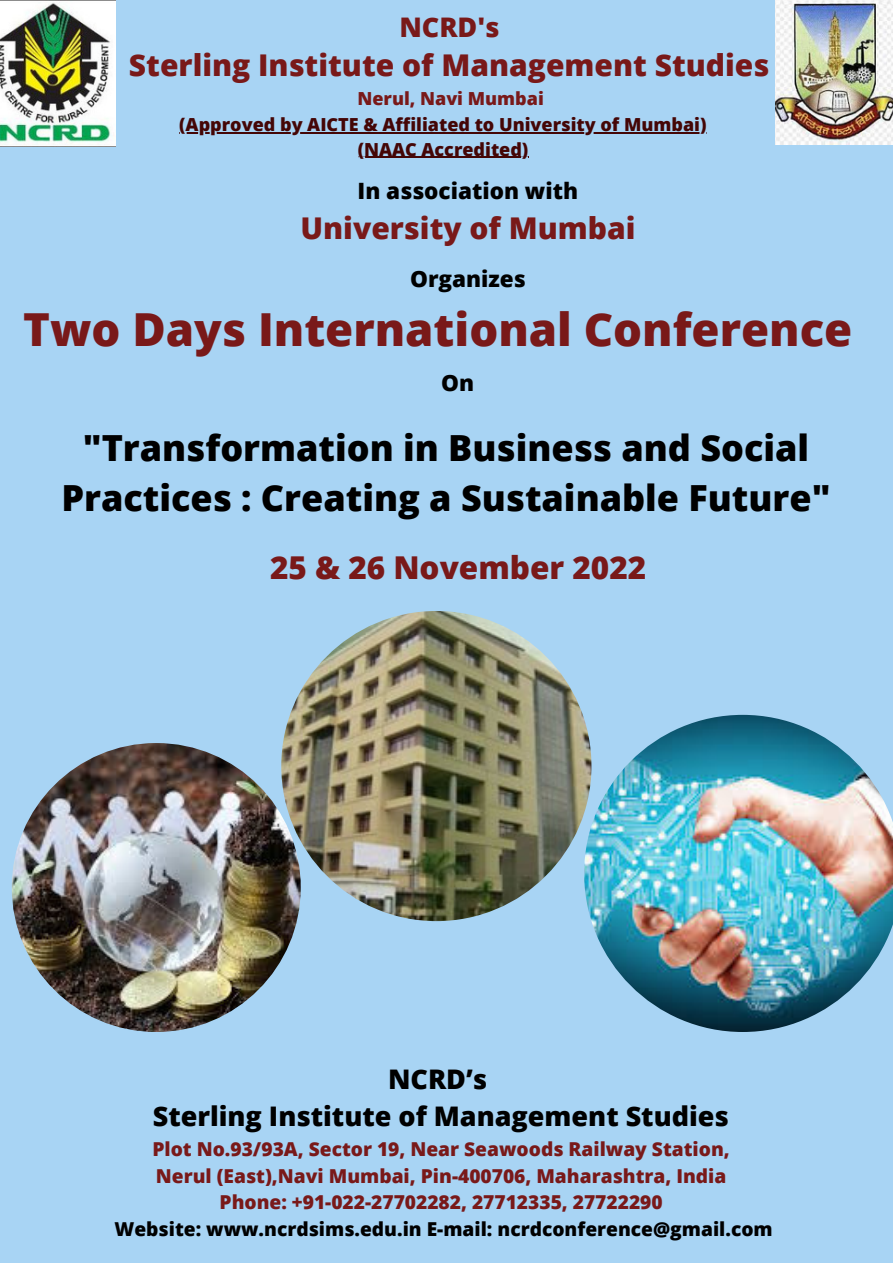
<style>
.page{position:relative;width:893px;height:1264px;background:#fff}
.page>*{position:absolute;margin:0;border:0;box-sizing:border-box;transform-origin:0 0}
.t1{font:800 45.45px "Open Sans";color:#791919}
.t2{font:800 36px/49.5px "Open Sans";color:#000;text-align:center}
.t3{font:800 31.5px "Open Sans";color:#791919}
.t4{font:800 30px "Open Sans";color:#791919}
.t5{font:800 27px/37.7px "Open Sans";color:#000;text-align:center}
.t6{font:800 27px "Open Sans";color:#791919}
.t7{font:800 22.5px "Open Sans";color:#000}
.t8{font:800 19.2px/26.8px "Open Sans";color:#791919;text-align:center}
.t9{font:800 19.2px "Open Sans";color:#000}
.t10{font:800 18px/24.8px "Open Sans";color:#440606;text-align:center}
.t11{font:800 18px "Open Sans";color:#791919}
</style>
<div class="page">
<div style="left:0;top:0;width:892px;height:1262px;background:#a8d4f4"></div>
<img style="left:0;top:1px;width:115px;height:146px">
<img style="left:775px;top:0;width:117px;height:144px">
<hr style="left:179px;top:132px;width:528px;height:1px;background:#440606">
<hr style="left:357px;top:157px;width:171px;height:1px;background:#440606">
<img style="left:12px;top:743px;width:289px;height:288px;border-radius:50%">
<img style="left:584px;top:715px;width:308px;height:316px">
<img style="left:281px;top:611px;width:310px;height:310px;border-radius:50%">
<h3 class="t6" style="left:399px;top:8px;width:102px">NCRD's</h3>
<h3 class="t4" style="left:129px;top:44px;width:642px">Sterling Institute of Management Studies</h3>
<p class="t11" style="left:357px;top:86px;width:188px">Nerul, Navi Mumbai</p>
<p class="t10" style="left:179px;top:112px;width:528px">(Approved by AICTE &amp; Affiliated to University of Mumbai) (NAAC Accredited)</p>
<p class="t7" style="left:357px;top:175px;width:222px">In association with</p>
<h3 class="t4" style="left:300px;top:207px;width:336px">University of Mumbai</h3>
<p class="t7" style="left:410px;top:262px;width:117px">Organizes</p>
<h1 class="t1" style="left:23px;top:297px;width:830px">Two Days International Conference</h1>
<p class="t7" style="left:441px;top:367px;width:34px">On</p>
<h2 class="t2" style="left:61px;top:422px;width:770px">"Transformation in Business and Social<br>Practices : Creating a Sustainable Future"</h2>
<h3 class="t3" style="left:270px;top:545px;width:377px">25 &amp; 26 November 2022</h3>
<h3 class="t5" style="left:153px;top:1059px;width:577px">NCRD’s<br>Sterling Institute of Management Studies</h3>
<p class="t8" style="left:152px;top:1134px;width:579px">Plot No.93/93A, Sector 19, Near Seawoods Railway Station,<br>Nerul (East),Navi Mumbai, Pin-400706, Maharashtra, India<br>Phone: +91-022-27702282, 27712335, 27722290</p>
<p class="t9" style="left:114px;top:1215px;width:659px">Website: www.ncrdsims.edu.in E-mail: ncrdconference@gmail.com</p>
</div>
